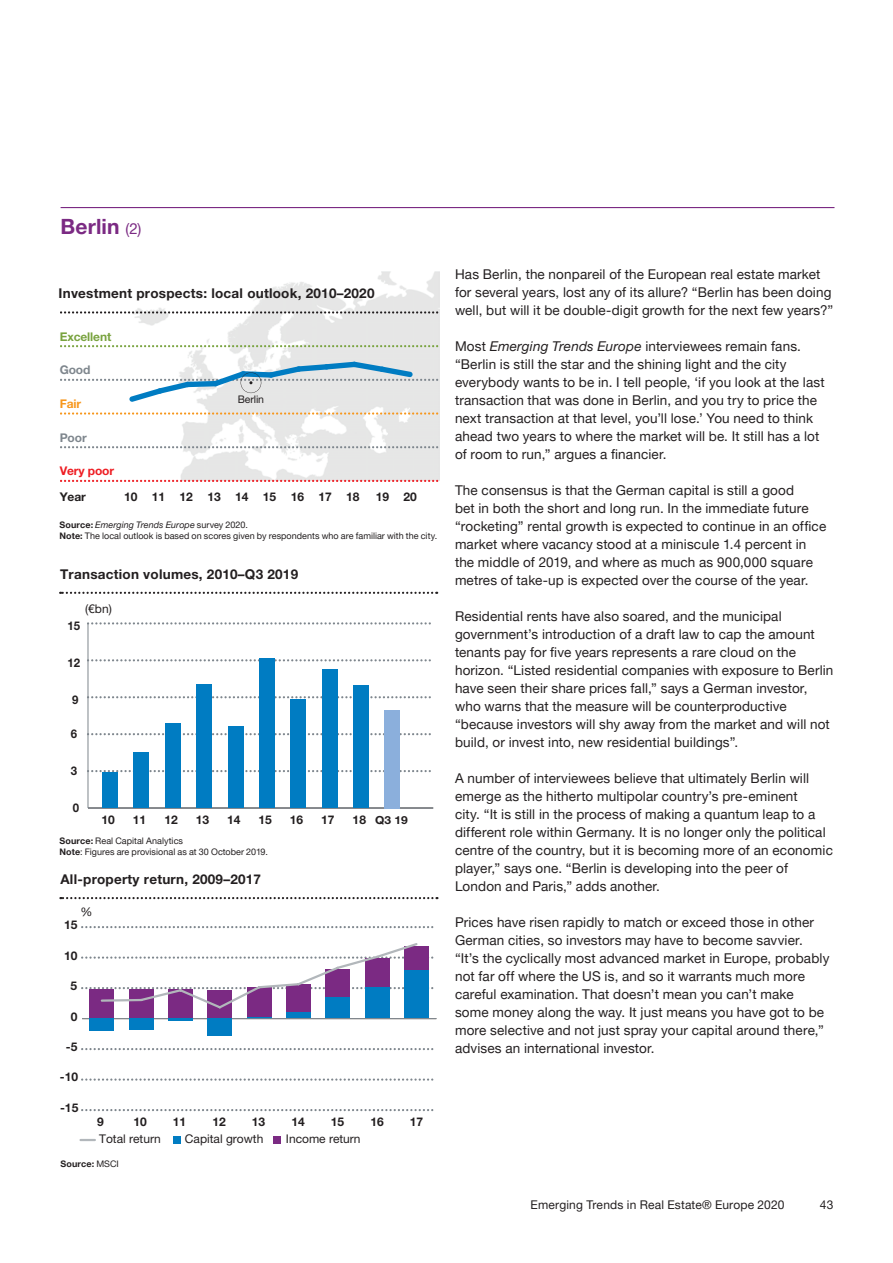
<style>
.page{position:relative;width:893px;height:1263px;background:#fff}
.page>*{position:absolute;margin:0;border:0;box-sizing:border-box;transform-origin:0 0}
.t1{font:700 21px "Helvetica Neue LT Pro";letter-spacing:.01em;color:#7b2a83}
.t2{font:13.5px/18px "Helvetica Neue LT Pro";letter-spacing:.01em;color:#231f20}
.t3{font:700 13.5px "Helvetica Neue LT Pro";letter-spacing:.02em;color:#231f20}
.t4{font:12px "Helvetica Neue LT Pro";color:#231f20}
.t5{font:700 12px "Helvetica Neue LT Pro";color:#231f20}
.t6{font:700 12px "Helvetica Neue LT Pro";letter-spacing:-.01em;color:#79a33f}
.t7{font:700 12px "Helvetica Neue LT Pro";color:#231f20;scale:.95 1}
.t8{font:700 12px "Helvetica Neue LT Pro";letter-spacing:-.01em;color:#ee1d23}
.t9{font:700 12px "Helvetica Neue LT Pro";letter-spacing:-.01em;color:#7e868d}
.t10{font:700 12px "Helvetica Neue LT Pro";color:#f7971d}
.t11{font:700 11.1px "Helvetica Neue LT Pro";color:#231f20;scale:1.08 1}
.t12{font:10.5px "Helvetica Neue LT Pro";letter-spacing:-.01em;color:#231f20}
.t13{font:9px/10.5px "Helvetica Neue LT Pro";letter-spacing:.005em;color:#231f20}
.t14{font:700 9px "Helvetica Neue LT Pro";letter-spacing:.015em;color:#231f20}
.s1{font-weight:400;font-size:15px}
.s2{font-weight:700}
.s3{font-style:italic}
.s4{font-weight:400}
</style>
<div class="page">
<svg style="left:60px;top:897px;width:377px;height:2px"></svg>
<svg style="left:419px;top:1109px;width:15px;height:2px"></svg>
<svg style="left:419px;top:1078px;width:15px;height:3px"></svg>
<svg style="left:419px;top:1048px;width:15px;height:2px"></svg>
<svg style="left:82px;top:926px;width:352px;height:2px"></svg>
<div style="left:404px;top:946px;width:25px;height:24px;background:#7b2a83"></div>
<div style="left:404px;top:970px;width:25px;height:48px;background:#007cc2"></div>
<hr style="left:82px;top:1018px;width:354px;height:1px;background:#7e868d">
<svg style="left:79px;top:943px;width:340px;height:199px"></svg>
<div style="left:173px;top:1136px;width:7px;height:8px;background:#007cc2"></div>
<div style="left:273px;top:1136px;width:8px;height:8px;background:#7b2a83"></div>
<hr style="left:88px;top:623px;width:1px;height:185px;background:#7e868d">
<hr style="left:88px;top:808px;width:345px;height:1px;background:#7e868d">
<svg style="left:91px;top:770px;width:340px;height:2px"></svg>
<svg style="left:88px;top:733px;width:343px;height:2px"></svg>
<svg style="left:88px;top:696px;width:343px;height:2px"></svg>
<svg style="left:88px;top:659px;width:343px;height:2px"></svg>
<svg style="left:88px;top:622px;width:343px;height:2px"></svg>
<div style="left:102px;top:773px;width:15px;height:35px;background:#007cc2"></div>
<div style="left:134px;top:753px;width:15px;height:55px;background:#007cc2"></div>
<div style="left:165px;top:724px;width:15px;height:84px;background:#007cc2"></div>
<div style="left:197px;top:685px;width:15px;height:123px;background:#007cc2"></div>
<div style="left:228px;top:726px;width:15px;height:82px;background:#007cc2"></div>
<div style="left:259px;top:659px;width:15px;height:149px;background:#007cc2"></div>
<div style="left:291px;top:700px;width:15px;height:108px;background:#007cc2"></div>
<div style="left:322px;top:670px;width:15px;height:138px;background:#007cc2"></div>
<div style="left:353px;top:685px;width:16px;height:123px;background:#007cc2"></div>
<div style="left:385px;top:710px;width:15px;height:98px;background:#8bafdc"></div>
<svg style="left:60px;top:592px;width:377px;height:2px"></svg>
<img style="left:133px;top:272px;width:306px;height:209px">
<svg style="left:60px;top:311px;width:378px;height:3px"></svg>
<svg style="left:60px;top:345px;width:378px;height:2px"></svg>
<svg style="left:60px;top:412px;width:378px;height:3px"></svg>
<svg style="left:60px;top:446px;width:378px;height:2px"></svg>
<svg style="left:60px;top:480px;width:378px;height:2px"></svg>
<svg style="left:60px;top:361px;width:378px;height:41px"></svg>
<hr style="left:61px;top:207px;width:773px;height:1px;background:#7b2a83">
<h1 class="t1" style="left:61px;top:213px;width:82px">Berlin <span class="s1">(2)</span></h1>
<p class="t3" style="left:59px;top:285px;width:317px">Investment prospects: local outlook, 2010–2020</p>
<p class="t6" style="left:60px;top:329px;width:53px">Excellent</p>
<p class="t9" style="left:60px;top:362px;width:32px">Good</p>
<p class="t10" style="left:60px;top:396px;width:23px">Fair</p>
<p class="t9" style="left:60px;top:430px;width:28px">Poor</p>
<p class="t8" style="left:60px;top:464px;width:56px">Very poor</p>
<p class="t5" style="left:60px;top:489px;width:28px">Year</p>
<p class="t12" style="left:238px;top:393px;width:28px">Berlin</p>
<p class="t5" style="left:124px;top:489px;width:237px">10 11 12 13 14 15 16 17 18</p>
<p class="t5" style="left:376px;top:489px;width:43px">19 20</p>
<p class="t13" style="left:60px;top:519px;width:379px"><span class="s2">Source:</span> <span class="s3">Emerging Trends Europe</span> survey 2020.<br><span class="s2">Note:</span> The local outlook is based on scores given by respondents who are familiar with the city.</p>
<p class="t3" style="left:60px;top:566px;width:240px">Transaction volumes, 2010–Q3 2019</p>
<p class="t4" style="left:85px;top:601px;width:28px">(€bn)</p>
<p class="t7" style="left:68px;top:618px;width:15px">15</p>
<p class="t7" style="left:68px;top:655px;width:15px">12</p>
<p class="t7" style="left:72px;top:692px;width:8px">9</p>
<p class="t7" style="left:71px;top:726px;width:8px">6</p>
<p class="t7" style="left:71px;top:763px;width:8px">3</p>
<p class="t7" style="left:73px;top:800px;width:8px">0</p>
<p class="t5" style="left:102px;top:812px;width:15px">10</p>
<p class="t5" style="left:133px;top:812px;width:15px">11</p>
<p class="t5" style="left:164px;top:812px;width:15px">12</p>
<p class="t5" style="left:196px;top:812px;width:15px">13</p>
<p class="t5" style="left:227px;top:812px;width:15px">14</p>
<p class="t5" style="left:258px;top:812px;width:15px">15</p>
<p class="t5" style="left:290px;top:812px;width:15px">16</p>
<p class="t5" style="left:321px;top:812px;width:15px">17</p>
<p class="t5" style="left:353px;top:812px;width:15px">18</p>
<p class="t13" style="left:60px;top:835px;width:210px"><span class="s2">Source:</span> Real Capital Analytics<br><span class="s2">Note</span>: Figures are provisional as at 30 October 2019.</p>
<p class="t3" style="left:60px;top:871px;width:202px">All-property return, 2009–2017</p>
<p class="t4" style="left:81px;top:904px;width:13px">%</p>
<p class="t5" style="left:64px;top:917px;width:15px">15</p>
<p class="t5" style="left:64px;top:948px;width:15px">10</p>
<p class="t5" style="left:70px;top:978px;width:8px">5</p>
<p class="t5" style="left:71px;top:1009px;width:8px">0</p>
<p class="t5" style="left:66px;top:1039px;width:13px">-5</p>
<p class="t5" style="left:60px;top:1070px;width:20px">-10</p>
<p class="t5" style="left:60px;top:1100px;width:20px">-15</p>
<p class="t11" style="left:375px;top:813px;width:32px">Q3 19</p>
<p class="t5" style="left:97px;top:1114px;width:8px">9</p>
<p class="t5" style="left:133px;top:1114px;width:15px">10</p>
<p class="t5" style="left:173px;top:1114px;width:15px">11</p>
<p class="t5" style="left:212px;top:1114px;width:15px">12</p>
<p class="t5" style="left:252px;top:1114px;width:15px">13</p>
<p class="t5" style="left:291px;top:1114px;width:15px">14</p>
<p class="t5" style="left:331px;top:1114px;width:15px">15</p>
<p class="t5" style="left:370px;top:1114px;width:15px">16</p>
<p class="t5" style="left:410px;top:1114px;width:15px">17</p>
<p class="t4" style="left:99px;top:1132px;width:63px">Total return</p>
<p class="t4" style="left:185px;top:1132px;width:80px">Capital growth</p>
<p class="t4" style="left:286px;top:1132px;width:76px">Income return</p>
<p class="t14" style="left:61px;top:1158px;width:60px">Source: <span class="s4">MSCI</span></p>
<p class="t2" style="left:455px;top:265px;width:380px">Has Berlin, the nonpareil of the European real estate market for several years, lost any of its allure? “Berlin has been doing well, but will it be double-digit growth for the next few years?”</p>
<p class="t2" style="left:455px;top:337px;width:371px">Most <span class="s3">Emerging Trends Europe</span> interviewees remain fans. “Berlin is still the star and the shining light and the city everybody wants to be in. I tell people, ‘if you look at the last transaction that was done in Berlin, and you try to price the next transaction at that level, you’ll lose.’ You need to think ahead two years to where the market will be. It still has a lot of room to run,” argues a financier.</p>
<p class="t2" style="left:455px;top:481px;width:373px">The consensus is that the German capital is still a good<br>bet in both the short and long run. In the immediate future “rocketing” rental growth is expected to continue in an office market where vacancy stood at a miniscule 1.4 percent in the middle of 2019, and where as much as 900,000 square metres of take-up is expected over the course of the year.</p>
<p class="t2" style="left:455px;top:607px;width:380px">Residential rents have also soared, and the municipal government’s introduction of a draft law to cap the amount tenants pay for five years represents a rare cloud on the horizon. “Listed residential companies with exposure to Berlin have seen their share prices fall,” says a German investor, who warns that the measure will be counterproductive “because investors will shy away from the market and will not build, or invest into, new residential buildings”.</p>
<p class="t2" style="left:455px;top:769px;width:379px">A number of interviewees believe that ultimately Berlin will emerge as the hitherto multipolar country’s pre-eminent<br>city. “It is still in the process of making a quantum leap to a different role within Germany. It is no longer only the political centre of the country, but it is becoming more of an economic player,” says one. “Berlin is developing into the peer of London and Paris,” adds another.</p>
<p class="t2" style="left:455px;top:913px;width:376px">Prices have risen rapidly to match or exceed those in other German cities, so investors may have to become savvier. “It’s the cyclically most advanced market in Europe, probably not far off where the US is, and so it warrants much more careful examination. That doesn’t mean you can’t make some money along the way. It just means you have got to be more selective and not just spray your capital around there,” advises an international investor.</p>
<p class="t4" style="left:531px;top:1197px;width:255px">Emerging Trends in Real Estate® Europe 2020</p>
<p class="t4" style="left:820px;top:1197px;width:15px">43</p>
</div>
